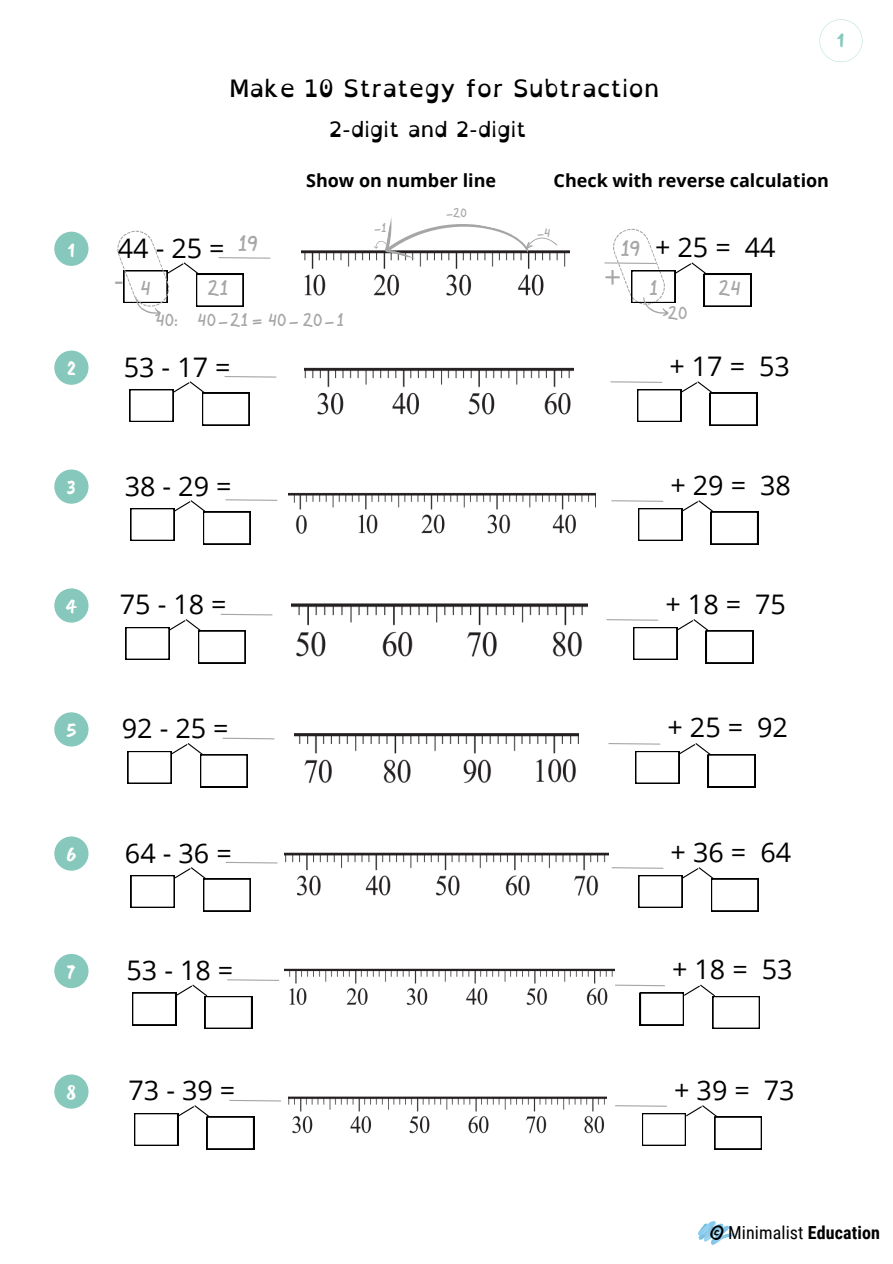
<style>
.page{position:relative;width:893px;height:1264px;background:#fff}
.page>*{position:absolute;margin:0;border:0;box-sizing:border-box;transform-origin:0 0}
.t1{font:30px "Open Sans";color:#a6a6a6}
.t2{font:27px "Open Sans";color:#000}
.t3{font:24px "Open Dyslexic";color:#000}
.t4{font:22.5px "RTL Hand Made Regular";color:#a6a6a6}
.t5{font:21.15px "Open Dyslexic";color:#000}
.t6{font:21px "Caveat Brush";color:#fff}
.t7{font:21px "Caveat Brush";color:#86c8bc}
.t8{font:19.5px "RTL Hand Made Regular";color:#a6a6a6}
.t9{font:700 18px "Open Sans";color:#000}
.t10{font:18px "Roboto Condensed";letter-spacing:.005em;color:#000}
.t11{font:13.5px "RTL Hand Made Regular";color:#a6a6a6}
.s1{font-family:"RTL Hand Made Regular";font-size:24px;color:#a6a6a6}
.s2{font-family:"Caveat Brush";font-size:26.7px}
.s3{font-weight:700}
</style>
<div class="page">
<svg style="left:819px;top:19px;width:43px;height:43px"></svg>
<div style="left:54px;top:232px;width:34px;height:34px;background:#86c8bc;border-radius:50%"></div>
<svg style="left:117px;top:230px;width:154px;height:86px"></svg>
<svg style="left:604px;top:228px;width:147px;height:88px"></svg>
<div style="left:54px;top:350px;width:34px;height:35px;background:#86c8bc;border-radius:50%"></div>
<svg style="left:129px;top:376px;width:148px;height:49px"></svg>
<svg style="left:610px;top:381px;width:147px;height:44px"></svg>
<div style="left:54px;top:469px;width:34px;height:34px;background:#86c8bc;border-radius:50%"></div>
<svg style="left:130px;top:499px;width:148px;height:45px"></svg>
<svg style="left:611px;top:500px;width:147px;height:44px"></svg>
<div style="left:54px;top:588px;width:34px;height:34px;background:#86c8bc;border-radius:50%"></div>
<svg style="left:125px;top:613px;width:148px;height:50px"></svg>
<svg style="left:606px;top:619px;width:147px;height:44px"></svg>
<div style="left:54px;top:712px;width:34px;height:34px;background:#86c8bc;border-radius:50%"></div>
<svg style="left:128px;top:737px;width:147px;height:50px"></svg>
<svg style="left:608px;top:743px;width:147px;height:44px"></svg>
<div style="left:54px;top:836px;width:34px;height:34px;background:#86c8bc;border-radius:50%"></div>
<svg style="left:131px;top:861px;width:147px;height:50px"></svg>
<svg style="left:611px;top:867px;width:147px;height:44px"></svg>
<div style="left:54px;top:953px;width:34px;height:35px;background:#86c8bc;border-radius:50%"></div>
<svg style="left:132px;top:979px;width:147px;height:49px"></svg>
<svg style="left:615px;top:984px;width:144px;height:44px"></svg>
<div style="left:54px;top:1074px;width:34px;height:34px;background:#86c8bc;border-radius:50%"></div>
<svg style="left:134px;top:1099px;width:147px;height:50px"></svg>
<svg style="left:615px;top:1105px;width:146px;height:44px"></svg>
<img style="left:302px;top:250px;width:267px;height:46px">
<svg style="left:374px;top:217px;width:183px;height:64px"></svg>
<img style="left:284px;top:852px;width:324px;height:44px">
<img style="left:284px;top:968px;width:330px;height:38px">
<img style="left:288px;top:1096px;width:318px;height:38px">
<img style="left:288px;top:492px;width:307px;height:42px">
<img style="left:304px;top:367px;width:269px;height:48px">
<img style="left:292px;top:603px;width:295px;height:54px">
<img style="left:295px;top:733px;width:283px;height:50px">
<img style="left:698px;top:1221px;width:36px;height:23px">
<p class="t7" style="left:837px;top:27px;width:9px">1</p>
<p class="t3" style="left:230px;top:67px;width:431px">Make 10 Strategy for Subtraction</p>
<p class="t5" style="left:329px;top:111px;width:199px">2-digit and 2-digit</p>
<p class="t9" style="left:306px;top:168px;width:191px">Show on number line</p>
<p class="t9" style="left:553px;top:168px;width:277px">Check with reverse calculation</p>
<p class="t11" style="left:446px;top:203px;width:22px">-20</p>
<p class="t6" style="left:68px;top:236px;width:9px">1</p>
<p class="t2" style="left:118px;top:229px;width:142px">44-25= <sup>19</sup></p>
<p class="t4" style="left:140px;top:272px;width:12px">4</p>
<p class="t4" style="left:207px;top:272px;width:22px">21</p>
<p class="t8" style="left:156px;top:306px;width:190px">40: 40-21= 40-20-1</p>
<p class="t1" style="left:114px;top:259px;width:11px">-</p>
<p class="t11" style="left:374px;top:218px;width:14px">-1</p>
<p class="t11" style="left:537px;top:223px;width:15px">-4</p>
<p class="t2" style="left:620px;top:228px;width:157px"><span class="s1">19</span> +25= 44</p>
<p class="t1" style="left:604px;top:256px;width:19px">+</p>
<p class="t4" style="left:649px;top:272px;width:10px">1</p>
<p class="t4" style="left:718px;top:272px;width:24px">24</p>
<p class="t8" style="left:667px;top:299px;width:21px">20</p>
<p class="t6" style="left:67px;top:355px;width:10px">2</p>
<p class="t2" style="left:124px;top:348px;width:108px">53-17=</p>
<p class="t2" style="left:669px;top:347px;width:122px">+17= 53</p>
<p class="t6" style="left:67px;top:474px;width:10px">3</p>
<p class="t2" style="left:125px;top:466px;width:108px">38-29=</p>
<p class="t2" style="left:670px;top:466px;width:122px">+29= 38</p>
<p class="t6" style="left:67px;top:593px;width:11px">4</p>
<p class="t2" style="left:120px;top:585px;width:108px">75-18=</p>
<p class="t2" style="left:665px;top:584px;width:122px">+18= 75</p>
<p class="t6" style="left:67px;top:717px;width:11px">5</p>
<p class="t2" style="left:122px;top:709px;width:108px">92-25=</p>
<p class="t2" style="left:667px;top:708px;width:122px">+25= 92</p>
<p class="t6" style="left:66px;top:841px;width:11px">6</p>
<p class="t2" style="left:125px;top:833px;width:108px">64-36=</p>
<p class="t2" style="left:670px;top:832px;width:122px">+36= 64</p>
<p class="t6" style="left:67px;top:958px;width:10px">7</p>
<p class="t2" style="left:126px;top:951px;width:108px">53-18=</p>
<p class="t2" style="left:672px;top:950px;width:122px">+18= 53</p>
<p class="t6" style="left:67px;top:1079px;width:11px">8</p>
<p class="t2" style="left:128px;top:1071px;width:108px">73-39=</p>
<p class="t2" style="left:674px;top:1070px;width:122px">+39= 73</p>
<p class="t10" style="left:709px;top:1222px;width:172px"><span class="s2">©</span> Minimalist <span class="s3">Education</span></p>
</div>
